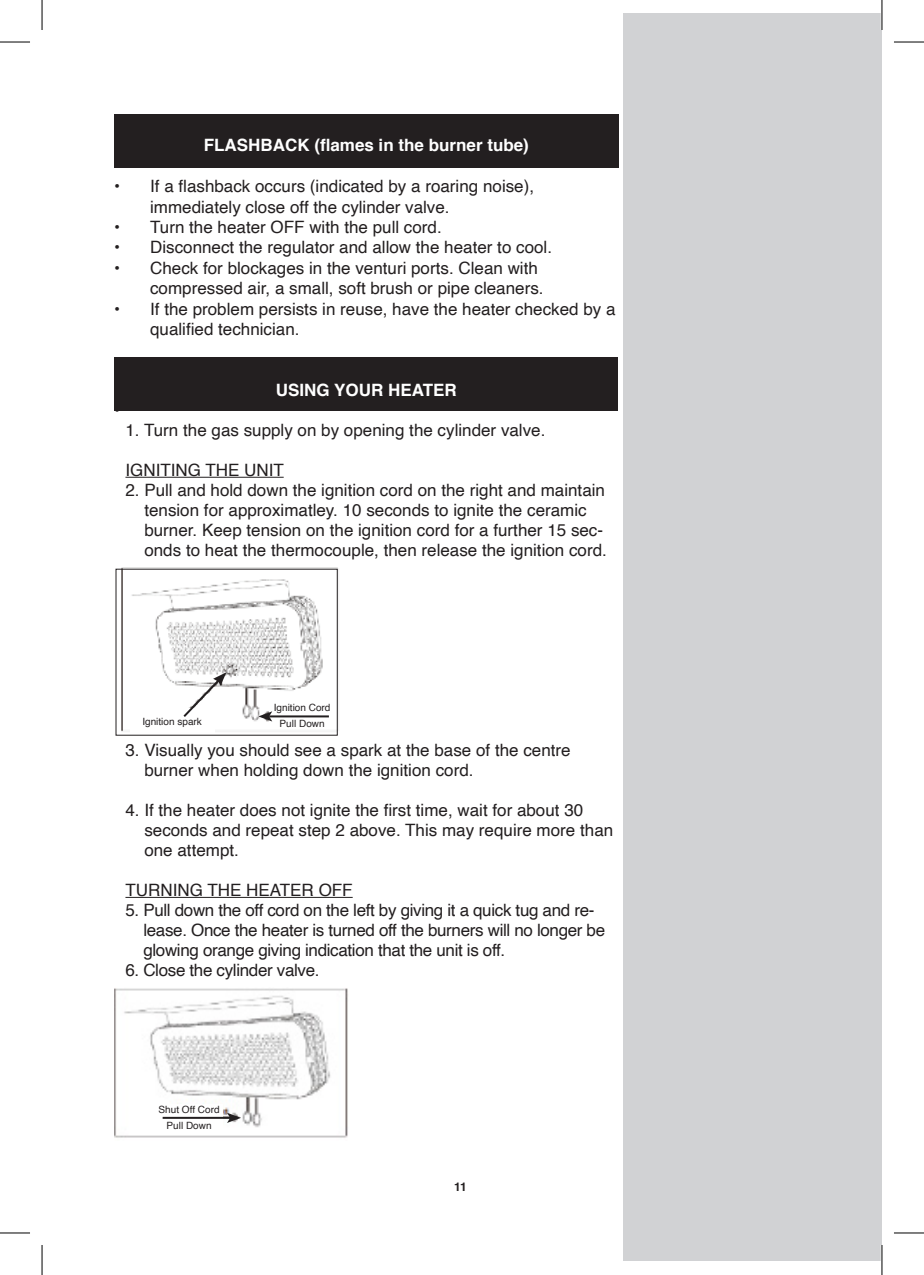
<style>
.page{position:relative;width:924px;height:1275px;background:#fff}
.page>*{position:absolute;margin:0;border:0;box-sizing:border-box;transform-origin:0 0}
.t1{font:17px/20px "Helvetica";color:#231f20}
.t2{font:17px/20px "Helvetica";letter-spacing:-.02em;color:#231f20}
.t3{font:700 17px "Helvetica";color:#fff}
.t4{font:700 12px "Helvetica";color:#231f20}
.t5{font:10px "Helvetica";color:#231f20}
</style>
<div class="page">
<div style="left:114px;top:114px;width:504px;height:54px;background:#231f20"></div>
<div style="left:114px;top:357px;width:503px;height:54px;background:#231f20"></div>
<hr style="left:125px;top:477px;width:158px;height:1px;background:#231f20">
<hr style="left:125px;top:897px;width:227px;height:1px;background:#231f20">
<img style="left:121px;top:567px;width:218px;height:167px">
<img style="left:114px;top:988px;width:234px;height:150px">
<div style="left:623px;top:14px;width:258px;height:1247px;background:#d1d2d4"></div>
<div style="left:269px;top:702px;width:66px;height:26px;background:#fff"></div>
<div style="left:156px;top:1104px;width:66px;height:25px;background:#fff"></div>
<div style="left:130px;top:708px;width:84px;height:25px;background:#fff"></div>
<hr style="left:269px;top:715px;width:60px;height:2px;background:#231f20">
<svg style="left:258px;top:711px;width:14px;height:10px"></svg>
<svg style="left:181px;top:672px;width:45px;height:47px"></svg>
<hr style="left:162px;top:1116px;width:68px;height:2px;background:#231f20">
<svg style="left:227px;top:1112px;width:14px;height:11px"></svg>
<hr style="left:880px;top:0;width:2px;height:30px;background:#fff">
<hr style="left:880px;top:1245px;width:2px;height:30px;background:#fff">
<hr style="left:0;top:42px;width:30px;height:1px;background:#000">
<hr style="left:893px;top:42px;width:30px;height:1px;background:#000">
<hr style="left:0;top:1232px;width:30px;height:1px;background:#000">
<hr style="left:893px;top:1232px;width:30px;height:1px;background:#000">
<hr style="left:42px;top:0;width:1px;height:30px;background:#000">
<hr style="left:42px;top:1245px;width:1px;height:30px;background:#000">
<hr style="left:881px;top:0;width:1px;height:30px;background:#000">
<hr style="left:881px;top:1245px;width:1px;height:30px;background:#000">
<p class="t3" style="left:204px;top:132px;width:326px">FLASHBACK (flames in the burner tube)</p>
<p class="t1" style="left:150px;top:177px;width:385px;text-indent:-36px">• If a flashback occurs (indicated by a roaring noise), immediately close off the cylinder valve.</p>
<p class="t1" style="left:114px;top:218px;width:329px">• Turn the heater OFF with the pull cord.</p>
<p class="t1" style="left:114px;top:238px;width:439px">• Disconnect the regulator and allow the heater to cool.</p>
<p class="t1" style="left:150px;top:258px;width:395px;text-indent:-36px">• Check for blockages in the venturi ports. Clean with compressed air, a small, soft brush or pipe cleaners.</p>
<p class="t1" style="left:150px;top:299px;width:466px;text-indent:-36px">• If the problem persists in reuse, have the heater checked by a qualified technician.</p>
<p class="t1" style="left:114px;top:400px;width:7px">•</p>
<p class="t3" style="left:276px;top:376px;width:182px">USING YOUR HEATER</p>
<p class="t1" style="left:125px;top:420px;width:421px">1. Turn the gas supply on by opening the cylinder valve.</p>
<p class="t1" style="left:125px;top:460px;width:160px">IGNITING THE UNIT</p>
<p class="t1" style="left:144px;top:480px;width:464px;text-indent:-19px">2. Pull and hold down the ignition cord on the right and maintain tension for approximatley. 10 seconds to ignite the ceramic burner. Keep tension on the ignition cord for a further 15 sec&shy;onds to heat the thermocouple, then release the ignition cord.</p>
<p class="t5" style="left:142px;top:713px;width:61px">Ignition spark</p>
<p class="t5" style="left:274px;top:700px;width:58px">Ignition Cord</p>
<p class="t5" style="left:279px;top:716px;width:47px">Pull Down</p>
<p class="t1" style="left:144px;top:740px;width:427px;text-indent:-19px">3. Visually you should see a spark at the base of the centre burner when holding down the ignition cord.</p>
<p class="t1" style="left:144px;top:800px;width:470px;text-indent:-19px">4. If the heater does not ignite the first time, wait for about 30 seconds and repeat step 2 above. This may require more than one attempt.</p>
<p class="t1" style="left:125px;top:880px;width:229px">TURNING THE HEATER OFF</p>
<p class="t2" style="left:143px;top:900px;width:463px;text-indent:-18px">5. Pull down the off cord on the left by giving it a quick tug and re&shy;lease. Once the heater is turned off the burners will no longer be glowing orange giving indication that the unit is off.</p>
<p class="t2" style="left:125px;top:960px;width:195px">6. Close the cylinder valve.</p>
<p class="t5" style="left:158px;top:1101px;width:62px">Shut Off Cord</p>
<p class="t5" style="left:166px;top:1117px;width:47px">Pull Down</p>
<p class="t4" style="left:454px;top:1177px;width:14px">11</p>
</div>
